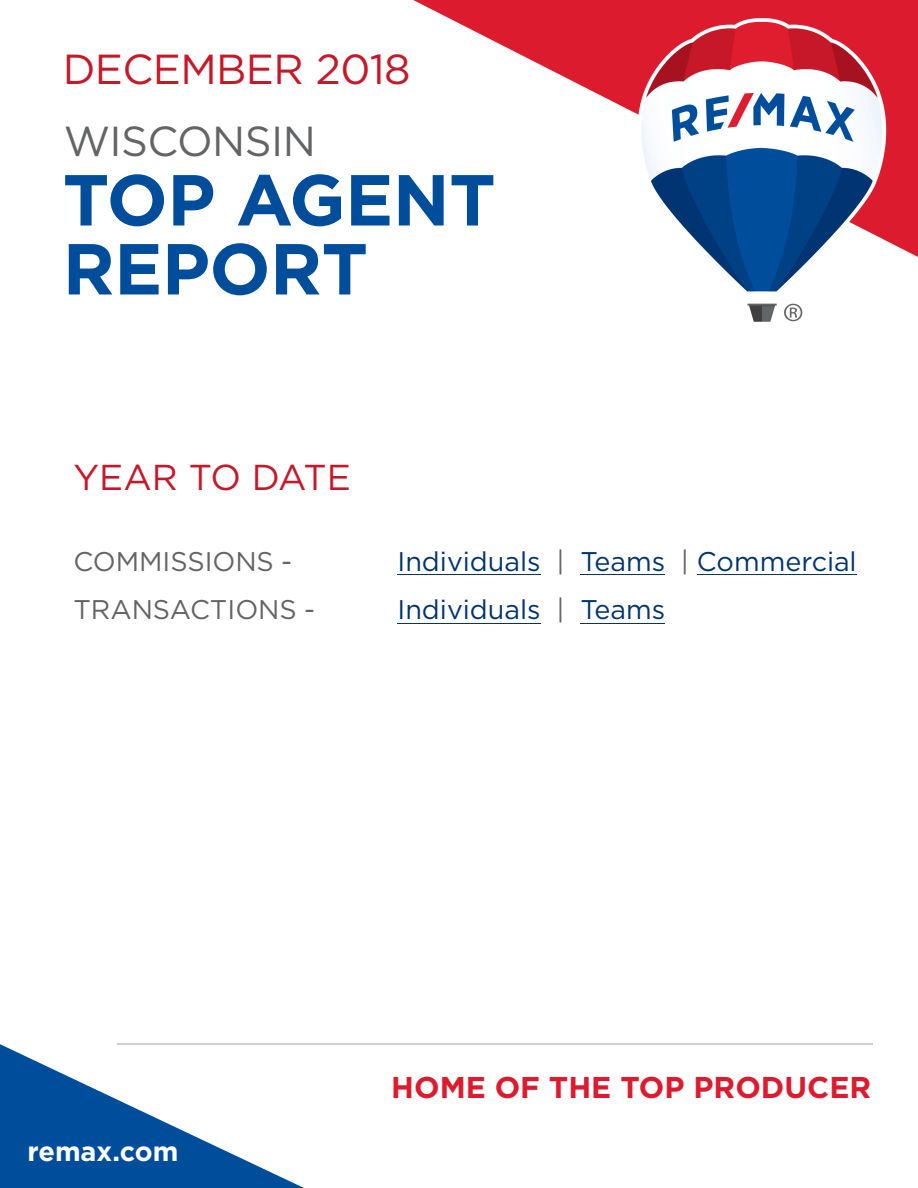
<style>
.page{position:relative;width:918px;height:1188px;background:#fff}
.page>*{position:absolute;margin:0;border:0;box-sizing:border-box;transform-origin:0 0}
.t1{font:700 72px "Gotham";letter-spacing:-.01em;color:#004e9b}
.t2{font:42px "Gotham";letter-spacing:-.015em;color:#c61828}
.t3{font:42px "Gotham";letter-spacing:-.015em;color:#636466}
.t4{font:36px "Gotham";color:#c61828}
.t5{font:700 30px "Gotham";color:#dc1c2e}
.t6{font:27px "Gotham";letter-spacing:-.005em;color:#003471}
.t7{font:27px "Gotham";letter-spacing:-.005em;color:#636466}
.t8{font:700 27px "Gotham";color:#fff}
.s1{color:#636466}
</style>
<div class="page">
<img style="left:414px;top:0;width:504px;height:322px">
<svg style="left:0;top:1044px;width:304px;height:144px"></svg>
<hr style="left:117px;top:1044px;width:756px;height:1px;background:#a1a2a4">
<hr style="left:398px;top:574px;width:143px;height:1px;background:#003471">
<hr style="left:581px;top:574px;width:84px;height:1px;background:#003471">
<hr style="left:697px;top:574px;width:160px;height:1px;background:#003471">
<hr style="left:398px;top:623px;width:143px;height:1px;background:#003471">
<hr style="left:581px;top:623px;width:84px;height:1px;background:#003471">
<h1 class="t2" style="left:63px;top:46px;width:349px">DECEMBER 2018</h1>
<p class="t3" style="left:64px;top:118px;width:254px">WISCONSIN</p>
<h1 class="t1" style="left:63px;top:158px;width:435px">TOP AGENT</h1>
<h1 class="t1" style="left:63px;top:227px;width:307px">REPORT</h1>
<p class="t4" style="left:74px;top:457px;width:279px">YEAR TO DATE</p>
<p class="t7" style="left:74px;top:546px;width:220px">COMMISSIONS -</p>
<p class="t6" style="left:398px;top:546px;width:461px">Individuals <span class="s1">|</span> Teams <span class="s1">|</span> Commercial</p>
<p class="t7" style="left:74px;top:595px;width:243px">TRANSACTIONS -</p>
<p class="t6" style="left:398px;top:595px;width:269px">Individuals <span class="s1">|</span> Teams</p>
<p class="t8" style="left:28px;top:1136px;width:152px">remax.com</p>
<p class="t5" style="left:391px;top:1070px;width:481px">HOME OF THE TOP PRODUCER</p>
</div>
